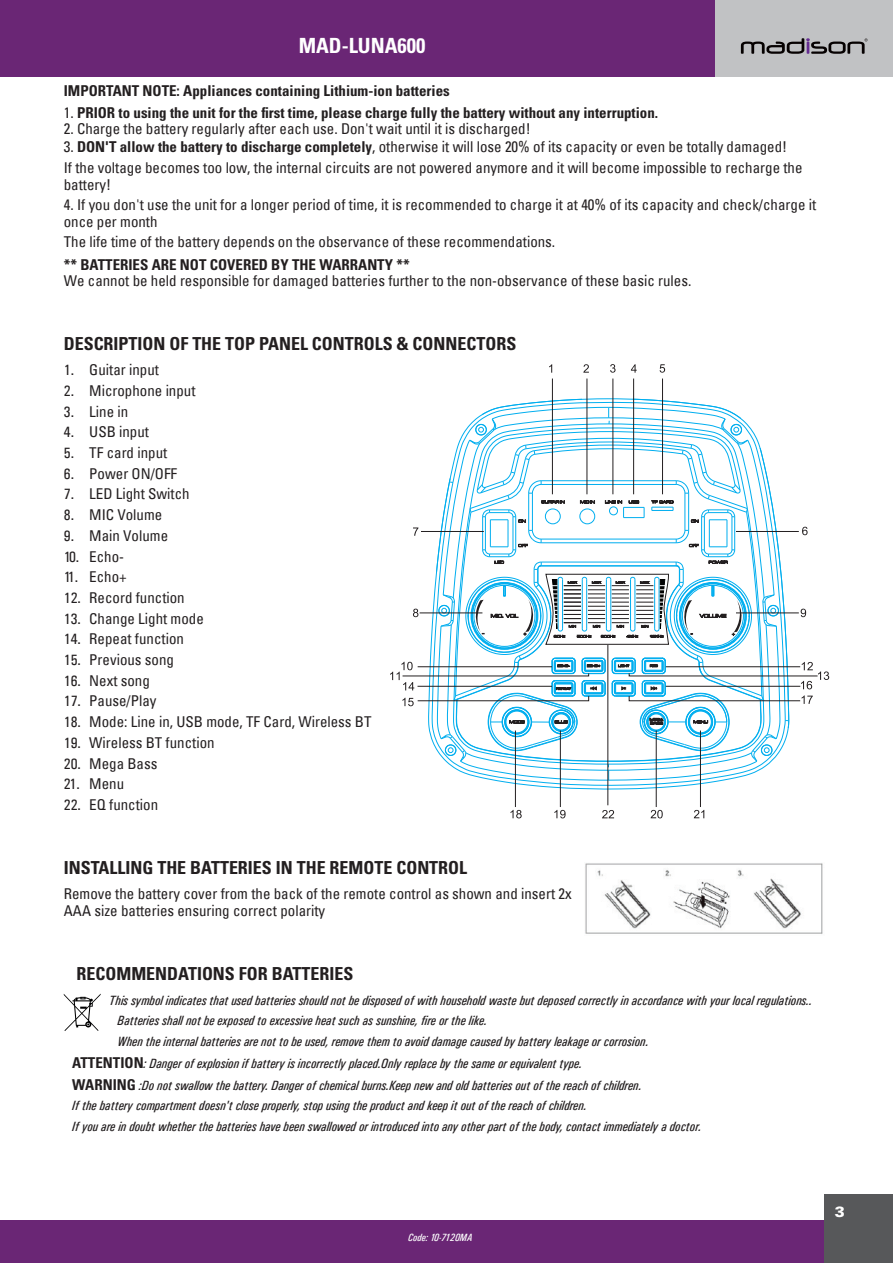
<style>
.page{position:relative;width:893px;height:1263px;background:#fff}
.page>*{position:absolute;margin:0;border:0;box-sizing:border-box;transform-origin:0 0}
.t1{font:700 condensed 20.85px "Univers LT Std";color:#fff}
.t2{font:700 condensed 18px "Univers LT Std";color:#231f20}
.t3{font:condensed 15px/16.5px "Univers";color:#231f20}
.t4{font:700 condensed 15px "Univers LT Std";color:#231f20}
.t5{font:900 15px "Univers";color:#fff}
.t6{font:italic 13.5px/20.4px "Univers Condensed";color:#231f20}
.t7{font:italic 10.5px "Univers Condensed";color:#fff}
.s1{font-family:"Univers";font-weight:400}
.s2{font-family:"Univers LT Std";font-weight:700}
.s3{font-family:"Univers Condensed";font-stretch:normal}
.s4{font-family:"Univers LT Std";font-weight:700;font-style:normal;font-stretch:condensed;font-size:15px}
</style>
<div class="page">
<div style="left:0;top:0;width:893px;height:77px;background:#6a2675"></div>
<div style="left:0;top:1220px;width:893px;height:43px;background:#6a2675"></div>
<hr style="left:552px;top:378px;width:1px;height:116px;background:#231f20">
<hr style="left:587px;top:378px;width:1px;height:116px;background:#231f20">
<hr style="left:613px;top:378px;width:1px;height:116px;background:#231f20">
<hr style="left:633px;top:378px;width:1px;height:116px;background:#231f20">
<hr style="left:662px;top:378px;width:1px;height:116px;background:#231f20">
<hr style="left:515px;top:730px;width:1px;height:77px;background:#231f20">
<hr style="left:560px;top:730px;width:1px;height:77px;background:#231f20">
<hr style="left:656px;top:730px;width:1px;height:77px;background:#231f20">
<hr style="left:700px;top:730px;width:1px;height:77px;background:#231f20">
<svg style="left:549px;top:364px;width:3px;height:9px"></svg>
<svg style="left:583px;top:364px;width:6px;height:9px"></svg>
<svg style="left:610px;top:364px;width:6px;height:9px"></svg>
<svg style="left:631px;top:364px;width:6px;height:9px"></svg>
<svg style="left:660px;top:364px;width:5px;height:9px"></svg>
<svg style="left:510px;top:810px;width:12px;height:8px"></svg>
<svg style="left:554px;top:810px;width:12px;height:8px"></svg>
<svg style="left:651px;top:810px;width:12px;height:8px"></svg>
<svg style="left:694px;top:810px;width:10px;height:8px"></svg>
<hr style="left:607px;top:645px;width:1px;height:160px;background:#231f20">
<svg style="left:602px;top:810px;width:12px;height:8px"></svg>
<svg style="left:390px;top:399px;width:439px;height:381px"></svg>
<svg style="left:64px;top:993px;width:37px;height:38px"></svg>
<img style="left:585px;top:863px;width:238px;height:71px">
<div style="left:715px;top:0;width:178px;height:77px;background:#c1c2c4"></div>
<svg style="left:741px;top:38px;width:126px;height:16px"></svg>
<div style="left:825px;top:1195px;width:68px;height:68px;background:#57585a"></div>
<h1 class="t1" style="left:299px;top:33px;width:128px">MAD-LUNA600</h1>
<p class="t4" style="left:64px;top:81px;width:387px">IMPORTANT NOTE: Appliances containing Lithium-ion batteries</p>
<p class="t4" style="left:64px;top:104px;width:596px"><span class="s1">1.</span> PRIOR to using the unit for the first time, please charge fully the battery without any interruption.</p>
<p class="t3" style="left:64px;top:121px;width:468px">2. Charge the battery regularly after each use. Don't wait until it is discharged!</p>
<p class="t3" style="left:64px;top:136px;width:740px;line-height:20.7px">3. <span class="s2">DON'T allow the battery to discharge completely</span>, otherwise it will lose 20% of its capacity or even be totally damaged!<br>If the voltage becomes too low, the internal circuits are not powered anymore and it will become impossible to recharge the</p>
<p class="t3" style="left:64px;top:176px;width:49px">battery!</p>
<p class="t3" style="left:64px;top:196px;width:754px">4. If you don't use the unit for a longer period of time, it is recommended to charge it at 40% of its capacity and check/charge it once per month</p>
<p class="t3" style="left:64px;top:234px;width:493px">The life time of the battery depends on the observance of these recommendations.</p>
<p class="t4" style="left:64px;top:255px;width:347px">** BATTERIES ARE NOT COVERED BY THE WARRANTY **</p>
<p class="t3" style="left:64px;top:272px;width:629px">We cannot be held responsible for damaged batteries further to the non-observance of these basic rules.</p>
<p class="t2" style="left:64px;top:333px;width:454px">DESCRIPTION OF THE TOP PANEL CONTROLS &amp; CONNECTORS</p>
<p class="t3" style="left:64px;top:361px;width:97px"><span class="s3">1.</span> Guitar input</p>
<p class="t3" style="left:64px;top:382px;width:133px"><span class="s3">2.</span> Microphone input</p>
<p class="t3" style="left:64px;top:403px;width:66px"><span class="s3">3.</span> Line in</p>
<p class="t3" style="left:64px;top:423px;width:87px"><span class="s3">4.</span> USB input</p>
<p class="t3" style="left:64px;top:444px;width:105px"><span class="s3">5.</span> TF card input</p>
<p class="t3" style="left:64px;top:465px;width:115px"><span class="s3">6.</span> Power ON/OFF</p>
<p class="t3" style="left:64px;top:486px;width:127px"><span class="s3">7.</span> LED Light Switch</p>
<p class="t3" style="left:64px;top:506px;width:100px"><span class="s3">8.</span> MIC Volume</p>
<p class="t3" style="left:64px;top:527px;width:106px"><span class="s3">9.</span> Main Volume</p>
<p class="t3" style="left:64px;top:548px;width:62px"><span class="s3">10.</span> Echo-</p>
<p class="t3" style="left:64px;top:568px;width:64px"><span class="s3">11.</span> Echo+</p>
<p class="t3" style="left:64px;top:589px;width:122px"><span class="s3">12.</span> Record function</p>
<p class="t3" style="left:64px;top:610px;width:142px"><span class="s3">13.</span> Change Light mode</p>
<p class="t3" style="left:64px;top:630px;width:122px"><span class="s3">14.</span> Repeat function</p>
<p class="t3" style="left:64px;top:651px;width:112px"><span class="s3">15.</span> Previous song</p>
<p class="t3" style="left:64px;top:672px;width:88px"><span class="s3">16.</span> Next song</p>
<p class="t3" style="left:64px;top:693px;width:94px"><span class="s3">17.</span> Pause/Play</p>
<p class="t3" style="left:64px;top:713px;width:309px"><span class="s3">18.</span> Mode: Line in, USB mode, TF Card, Wireless BT</p>
<p class="t3" style="left:64px;top:734px;width:152px"><span class="s3">19.</span> Wireless BT function</p>
<p class="t3" style="left:64px;top:755px;width:95px"><span class="s3">20.</span> Mega Bass</p>
<p class="t3" style="left:64px;top:775px;width:62px"><span class="s3">21.</span> Menu</p>
<p class="t3" style="left:64px;top:796px;width:96px"><span class="s3">22.</span> EQ function</p>
<p class="t2" style="left:64px;top:857px;width:405px">INSTALLING THE BATTERIES IN THE REMOTE CONTROL</p>
<p class="t3" style="left:64px;top:885px;width:509px">Remove the battery cover from the back of the remote control as shown and insert 2x<br>AAA size batteries ensuring correct polarity</p>
<p class="t2" style="left:77px;top:962px;width:278px">RECOMMENDATIONS FOR BATTERIES</p>
<p class="t6" style="left:118px;top:990px;width:696px;text-indent:-9px">This symbol indicates that used batteries should not be disposed of with household waste but deposed correctly in accordance with your local regulations..<br>Batteries shall not be exposed to excessive heat such as sunshine, fire or the like.<br>When the internal batteries are not to be used, remove them to avoid damage caused by battery leakage or corrosion.</p>
<p class="t6" style="left:72px;top:1052px;width:571px;line-height:22.2px"><span class="s4">ATTENTION</span>: Danger of explosion if battery is incorrectly placed.Only replace by the same or equivalent type.<br><span class="s4">WARNING</span> :Do not swallow the battery. Danger of chemical burns.Keep new and old batteries out of the reach of children.</p>
<p class="t6" style="left:72px;top:1096px;width:630px">If the battery compartment doesn't close properly, stop using the product and keep it out of the reach of children.<br>If you are in doubt whether the batteries have been swallowed or introduced into any other part of the body, contact immediately a doctor.</p>
<p class="t7" style="left:408px;top:1231px;width:66px">Code: 10-7120MA</p>
<p class="t5" style="left:835px;top:1203px;width:11px">3</p>
</div>
